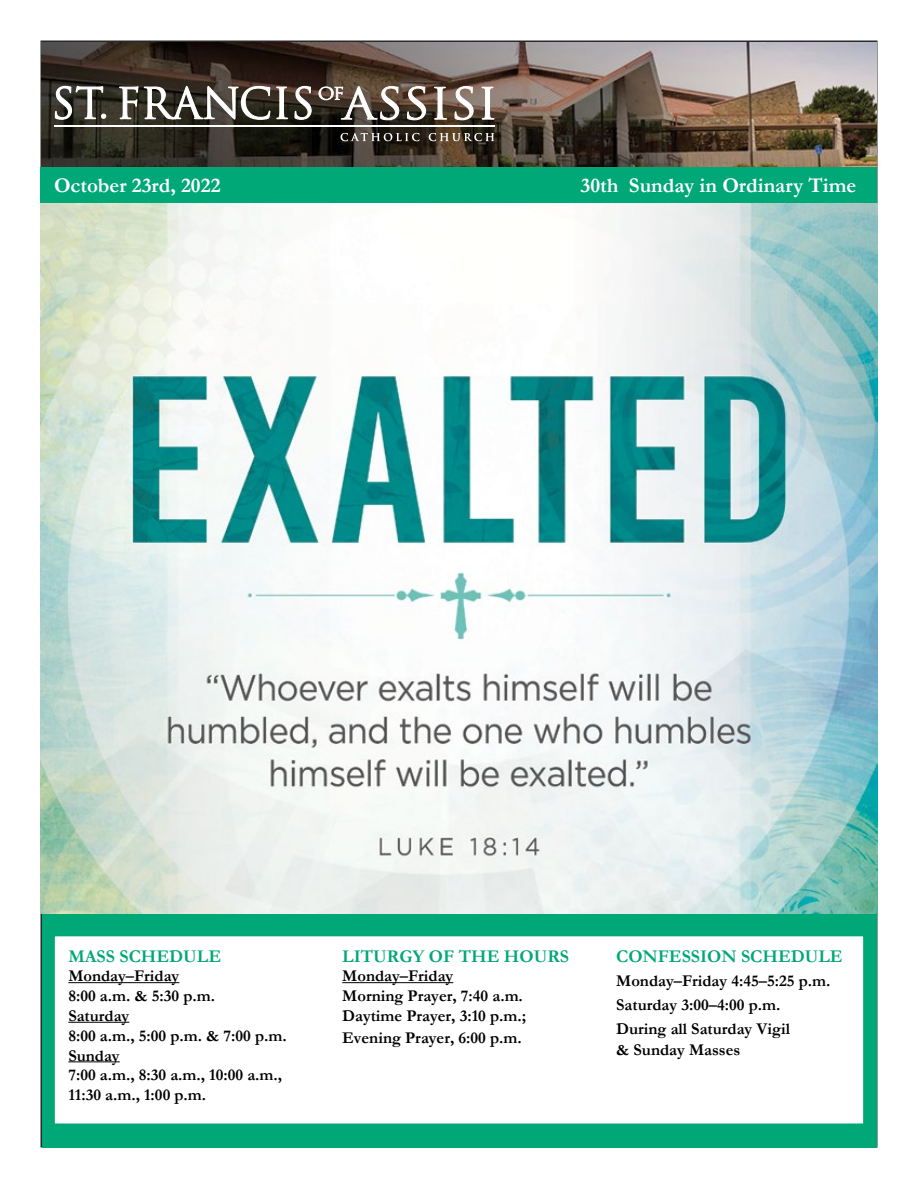
<style>
.page{position:relative;width:918px;height:1188px;background:#fff}
.page>*{position:absolute;margin:0;border:0;box-sizing:border-box;transform-origin:0 0}
.t1{font:700 21px "Garamond";color:#fff}
.t2{font:700 18px "Garamond";color:#00a777}
.t3{font:700 16.5px/19.8px "Garamond";color:#000}
</style>
<div class="page">
<div style="left:42px;top:201px;width:835px;height:947px;background:#00a777"></div>
<img style="left:41px;top:42px;width:836px;height:125px">
<div style="left:40px;top:167px;width:838px;height:37px;background:#00a777"></div>
<div style="left:53px;top:935px;width:812px;height:190px;background:#fff"></div>
<hr style="left:68px;top:982px;width:111px;height:1px;background:#000">
<hr style="left:68px;top:1022px;width:61px;height:1px;background:#000">
<hr style="left:68px;top:1061px;width:52px;height:1px;background:#000">
<hr style="left:342px;top:982px;width:111px;height:1px;background:#000">
<div style="left:52px;top:933px;width:814px;height:193px;border:3px solid #00a777"></div>
<img style="left:40px;top:204px;width:838px;height:710px">
<svg style="left:55px;top:86px;width:51px;height:34px"></svg>
<svg style="left:119px;top:86px;width:151px;height:34px"></svg>
<svg style="left:276px;top:86px;width:12px;height:33px"></svg>
<svg style="left:294px;top:86px;width:18px;height:34px"></svg>
<svg style="left:318px;top:86px;width:81px;height:34px"></svg>
<svg style="left:407px;top:86px;width:19px;height:34px"></svg>
<svg style="left:434px;top:87px;width:13px;height:33px"></svg>
<svg style="left:455px;top:86px;width:19px;height:34px"></svg>
<svg style="left:482px;top:87px;width:13px;height:33px"></svg>
<svg style="left:341px;top:133px;width:78px;height:8px"></svg>
<svg style="left:429px;top:133px;width:65px;height:8px"></svg>
<hr style="left:55px;top:125px;width:440px;height:2px;background:#fff">
<p class="t1" style="left:54px;top:171px;width:168px">October 23rd, 2022</p>
<p class="t1" style="left:581px;top:171px;width:277px">30th Sunday in Ordinary Time</p>
<p class="t2" style="left:68px;top:944px;width:154px">MASS SCHEDULE</p>
<p class="t3" style="left:68px;top:966px;width:220px">Monday–Friday<br>8:00 a.m. &amp; 5:30 p.m.<br>Saturday<br>8:00 a.m., 5:00 p.m. &amp; 7:00 p.m.<br>Sunday<br>7:00 a.m., 8:30 a.m., 10:00 a.m.,<br>11:30 a.m., 1:00 p.m.</p>
<p class="t2" style="left:342px;top:944px;width:228px">LITURGY OF THE HOURS</p>
<p class="t3" style="left:342px;top:966px;width:185px">Monday–Friday<br>Morning Prayer, 7:40 a.m.<br>Daytime Prayer, 3:10 p.m.;</p>
<p class="t3" style="left:342px;top:1028px;width:181px">Evening Prayer, 6:00 p.m.</p>
<p class="t2" style="left:616px;top:944px;width:228px">CONFESSION SCHEDULE</p>
<p class="t3" style="left:616px;top:968px;width:216px;line-height:24px">Monday–Friday 4:45–5:25 p.m.<br>Saturday 3:00–4:00 p.m.<br>During all Saturday Vigil</p>
<p class="t3" style="left:616px;top:1040px;width:126px">&amp; Sunday Masses</p>
</div>
